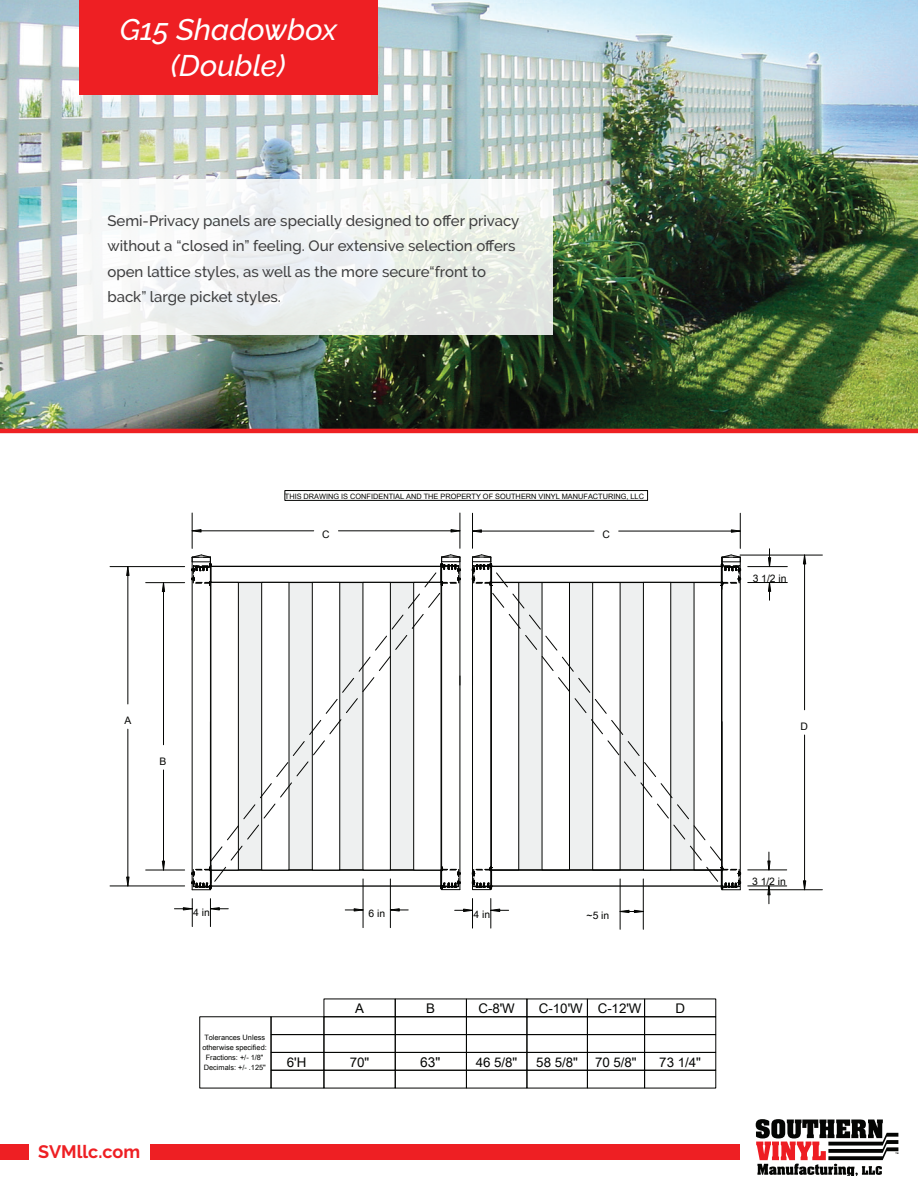
<style>
.page{position:relative;width:918px;height:1188px;background:#fff}
.page>*{position:absolute;margin:0;border:0;box-sizing:border-box;transform-origin:0 0}
.t1{font:italic 500 29.7px/36px "Raleway";color:#fff;text-align:center}
.t2{font:700 18px "Raleway";color:#ee1f23}
.t3{font:500 15px/25.5px "Raleway";color:#3e3e3f}
.t4{font:13.65px "Arial Unicode MS Win Char Set FFFF H2";color:#040503}
.t5{font:13.35px "Arial Unicode MS Win Char Set FFFF H2";letter-spacing:-.005em;color:#040503}
.t6{font:10.35px "Arial Unicode MS Win Char Set FFFF H2";letter-spacing:-.005em;color:#040503}
.t7{font:7.35px/9.9px "Arial Unicode MS Win Char Set FFFF H2";color:#040503;text-align:center}
</style>
<div class="page">
<div style="left:150px;top:1144px;width:590px;height:15px;background:#ee1f23"></div>
<img style="left:0;top:0;width:918px;height:433px">
<svg style="left:756px;top:1119px;width:142px;height:56px"></svg>
<div style="left:285px;top:490px;width:363px;height:10px;border:1px solid #040503"></div>
<svg style="left:191px;top:554px;width:270px;height:336px"></svg>
<svg style="left:472px;top:554px;width:269px;height:336px"></svg>
<svg style="left:490px;top:899px;width:19px;height:29px"></svg>
<svg style="left:455px;top:899px;width:18px;height:29px"></svg>
<svg style="left:210px;top:899px;width:18px;height:28px"></svg>
<svg style="left:174px;top:899px;width:19px;height:28px"></svg>
<hr style="left:146px;top:582px;width:39px;height:1px;background:#040503">
<hr style="left:146px;top:870px;width:39px;height:1px;background:#040503">
<hr style="left:163px;top:592px;width:1px;height:153px;background:#040503">
<hr style="left:163px;top:770px;width:1px;height:91px;background:#040503">
<svg style="left:162px;top:582px;width:3px;height:10px"></svg>
<svg style="left:162px;top:861px;width:3px;height:10px"></svg>
<hr style="left:110px;top:886px;width:75px;height:1px;background:#040503">
<hr style="left:110px;top:566px;width:75px;height:1px;background:#040503">
<hr style="left:128px;top:729px;width:1px;height:148px;background:#040503">
<hr style="left:128px;top:576px;width:1px;height:128px;background:#040503">
<svg style="left:126px;top:877px;width:4px;height:9px"></svg>
<svg style="left:126px;top:566px;width:4px;height:11px"></svg>
<hr style="left:460px;top:513px;width:1px;height:35px;background:#040503">
<hr style="left:192px;top:513px;width:1px;height:35px;background:#040503">
<hr style="left:338px;top:531px;width:113px;height:1px;background:#040503">
<hr style="left:201px;top:531px;width:113px;height:1px;background:#040503">
<svg style="left:451px;top:529px;width:9px;height:4px"></svg>
<svg style="left:192px;top:529px;width:10px;height:4px"></svg>
<hr style="left:472px;top:513px;width:1px;height:35px;background:#040503">
<hr style="left:740px;top:513px;width:1px;height:35px;background:#040503">
<hr style="left:481px;top:531px;width:113px;height:1px;background:#040503">
<hr style="left:619px;top:531px;width:112px;height:1px;background:#040503">
<svg style="left:473px;top:529px;width:9px;height:4px"></svg>
<svg style="left:731px;top:529px;width:10px;height:4px"></svg>
<hr style="left:748px;top:582px;width:39px;height:1px;background:#040503">
<hr style="left:748px;top:566px;width:39px;height:1px;background:#040503">
<svg style="left:768px;top:549px;width:3px;height:18px"></svg>
<svg style="left:768px;top:583px;width:3px;height:17px"></svg>
<hr style="left:740px;top:555px;width:82px;height:1px;background:#040503">
<hr style="left:749px;top:889px;width:73px;height:1px;background:#040503">
<hr style="left:804px;top:564px;width:1px;height:146px;background:#040503">
<hr style="left:804px;top:735px;width:1px;height:146px;background:#040503">
<svg style="left:803px;top:555px;width:3px;height:9px"></svg>
<svg style="left:803px;top:880px;width:3px;height:10px"></svg>
<hr style="left:363px;top:879px;width:1px;height:49px;background:#040503">
<hr style="left:390px;top:879px;width:1px;height:49px;background:#040503">
<svg style="left:390px;top:908px;width:18px;height:4px"></svg>
<svg style="left:345px;top:908px;width:19px;height:4px"></svg>
<hr style="left:620px;top:879px;width:1px;height:50px;background:#040503">
<hr style="left:643px;top:879px;width:1px;height:50px;background:#040503">
<svg style="left:620px;top:910px;width:24px;height:3px"></svg>
<hr style="left:748px;top:870px;width:39px;height:1px;background:#040503">
<hr style="left:748px;top:886px;width:39px;height:1px;background:#040503">
<svg style="left:767px;top:885px;width:4px;height:19px"></svg>
<svg style="left:767px;top:852px;width:4px;height:18px"></svg>
<div style="left:324px;top:999px;width:72px;height:18px;border:1px solid #040503"></div>
<div style="left:395px;top:999px;width:72px;height:18px;border:1px solid #040503"></div>
<div style="left:587px;top:999px;width:58px;height:18px;border:1px solid #040503"></div>
<div style="left:644px;top:999px;width:72px;height:18px;border:1px solid #040503"></div>
<div style="left:271px;top:1016px;width:53px;height:19px;border:1px solid #040503"></div>
<div style="left:466px;top:1016px;width:61px;height:19px;border:1px solid #040503"></div>
<div style="left:527px;top:999px;width:61px;height:18px;border:1px solid #040503"></div>
<div style="left:466px;top:999px;width:61px;height:18px;border:1px solid #040503"></div>
<div style="left:324px;top:1052px;width:72px;height:19px;border:1px solid #040503"></div>
<div style="left:324px;top:1034px;width:72px;height:19px;border:1px solid #040503"></div>
<div style="left:395px;top:1052px;width:72px;height:19px;border:1px solid #040503"></div>
<div style="left:395px;top:1034px;width:72px;height:19px;border:1px solid #040503"></div>
<div style="left:587px;top:1052px;width:58px;height:19px;border:1px solid #040503"></div>
<div style="left:587px;top:1034px;width:58px;height:19px;border:1px solid #040503"></div>
<div style="left:644px;top:1052px;width:72px;height:19px;border:1px solid #040503"></div>
<div style="left:644px;top:1034px;width:72px;height:19px;border:1px solid #040503"></div>
<div style="left:271px;top:1070px;width:53px;height:18px;border:1px solid #040503"></div>
<div style="left:271px;top:1052px;width:53px;height:19px;border:1px solid #040503"></div>
<div style="left:271px;top:1034px;width:53px;height:19px;border:1px solid #040503"></div>
<div style="left:527px;top:1034px;width:61px;height:19px;border:1px solid #040503"></div>
<div style="left:466px;top:1034px;width:61px;height:19px;border:1px solid #040503"></div>
<div style="left:527px;top:1052px;width:61px;height:19px;border:1px solid #040503"></div>
<div style="left:466px;top:1052px;width:61px;height:19px;border:1px solid #040503"></div>
<div style="left:527px;top:1070px;width:61px;height:18px;border:1px solid #040503"></div>
<div style="left:466px;top:1070px;width:61px;height:18px;border:1px solid #040503"></div>
<svg style="left:77px;top:179px;width:476px;height:155px;fill:#eff3f3"></svg>
<div style="left:79px;top:0;width:299px;height:95px;background:#ee1f23"></div>
<div style="left:0;top:1144px;width:28px;height:15px;background:#ee1f23"></div>
<h1 class="t1" style="left:120px;top:11px;width:219px">G15 Shadowbox (Double)</h1>
<p class="t3" style="left:107px;top:208px;width:414px">Semi-Privacy panels are specially designed to offer privacy without a “closed in” feeling. Our extensive selection offers open lattice styles, as well as the more secure“front to back” large picket styles.</p>
<p class="t7" style="left:285px;top:491px;width:361px">THIS DRAWING IS CONFIDENTIAL AND THE PROPERTY OF SOUTHERN VINYL MANUFACTURING, LLC</p>
<p class="t6" style="left:322px;top:527px;width:9px">C</p>
<p class="t6" style="left:602px;top:527px;width:9px">C</p>
<p class="t6" style="left:753px;top:571px;width:35px">3 1/2 in</p>
<p class="t6" style="left:124px;top:713px;width:8px">A</p>
<p class="t6" style="left:160px;top:753px;width:8px">B</p>
<p class="t2" style="left:38px;top:1141px;width:103px">SVMllc.com</p>
<p class="t6" style="left:193px;top:905px;width:18px">4 in</p>
<p class="t6" style="left:474px;top:906px;width:18px">4 in</p>
<p class="t6" style="left:369px;top:906px;width:18px">6 in</p>
<p class="t6" style="left:587px;top:908px;width:24px">~5 in</p>
<p class="t7" style="left:202px;top:1033px;width:66px">Tolerances Unless otherwise specified:<br>Fractions: +/- 1/8"<br>Decimals: +/- .125"</p>
<p class="t5" style="left:355px;top:999px;width:10px">A</p>
<p class="t5" style="left:426px;top:999px;width:10px">B</p>
<p class="t5" style="left:478px;top:999px;width:38px">C-8'W</p>
<p class="t5" style="left:676px;top:999px;width:11px">D</p>
<p class="t5" style="left:539px;top:999px;width:104px">C-10'W C-12'W</p>
<p class="t5" style="left:287px;top:1052px;width:21px">6'H</p>
<p class="t5" style="left:350px;top:1052px;width:21px">70"</p>
<p class="t4" style="left:420px;top:1052px;width:22px">63"</p>
<p class="t5" style="left:476px;top:1052px;width:43px">46 5/8"</p>
<p class="t5" style="left:536px;top:1052px;width:43px">58 5/8"</p>
<p class="t5" style="left:595px;top:1052px;width:43px">70 5/8"</p>
<p class="t5" style="left:659px;top:1052px;width:43px">73 1/4"</p>
<p class="t6" style="left:800px;top:719px;width:9px">D</p>
<p class="t6" style="left:752px;top:874px;width:35px">3 1/2 in</p>
</div>
